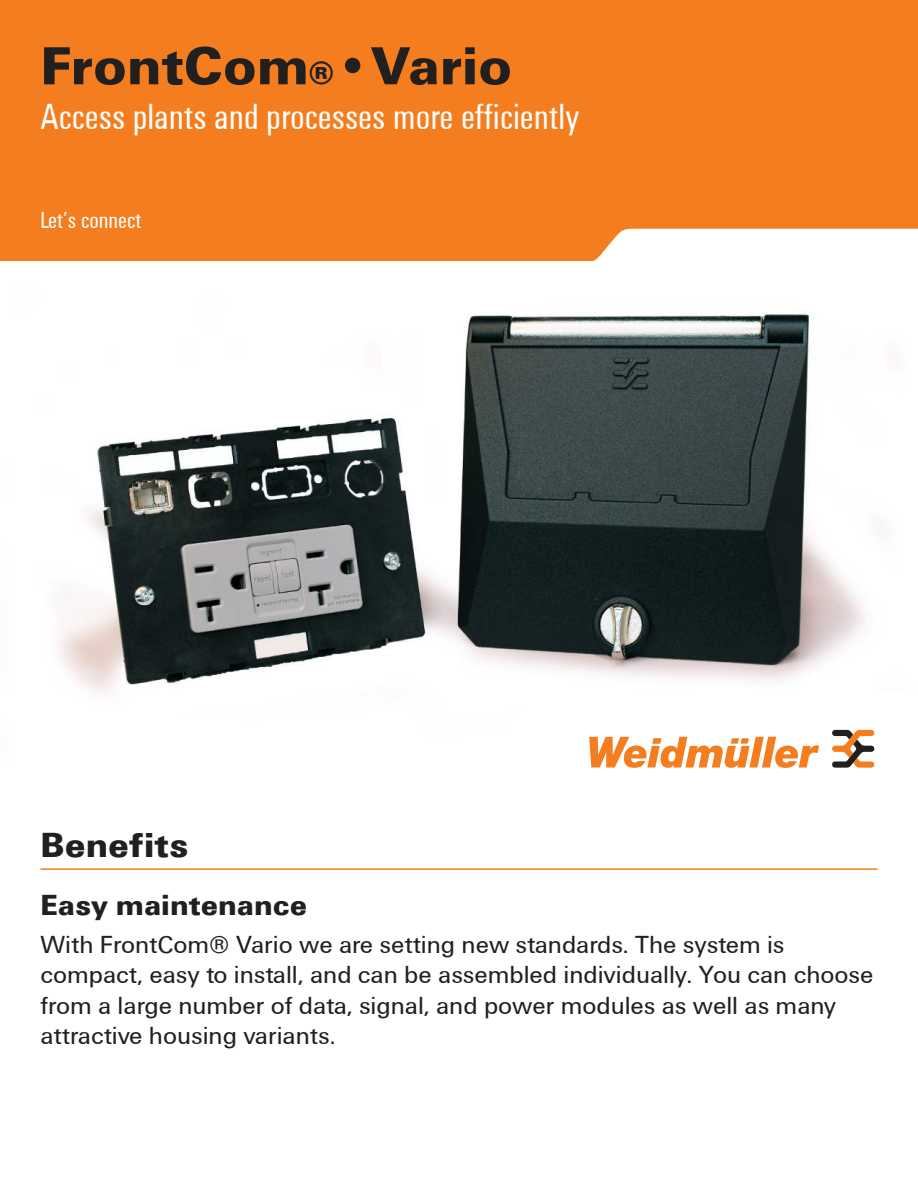
<style>
.page{position:relative;width:918px;height:1188px;background:#fff}
.page>*{position:absolute;margin:0;border:0;box-sizing:border-box;transform-origin:0 0}
.t1{font:700 55.5px "Weidmueller";color:#221f1f}
.t2{font:37.5px "Weidmueller Condensed";color:#fff}
.t3{font:700 36px "Weidmueller";color:#221f1f}
.t4{font:700 30px "Weidmueller";color:#221f1f}
.t5{font:25.5px/30.6px "Weidmueller";color:#221f1f}
.t6{font:24px "Weidmueller Condensed";color:#fff}
.s1{font-size:33px}
</style>
<div class="page">
<img style="left:0;top:260px;width:865px;height:432px">
<svg style="left:589px;top:737px;width:230px;height:31px"></svg>
<svg style="left:832px;top:730px;width:42px;height:38px"></svg>
<div style="left:0;top:0;width:918px;height:260px;background:#f47e1f"></div>
<hr style="left:41px;top:868px;width:837px;height:2px;background:#f47e1f">
<h1 class="t1" style="left:40px;top:46px;width:473px">FrontCom<span class="s1">®</span>•Vario</h1>
<h2 class="t2" style="left:40px;top:94px;width:541px">Access plants and processes more ef昀椀ciently</h2>
<p class="t6" style="left:40px;top:212px;width:103px">Let’s connect</p>
<h3 class="t3" style="left:40px;top:824px;width:150px">Bene昀椀ts</h3>
<p class="t4" style="left:40px;top:895px;width:268px">Easy maintenance</p>
<p class="t5" style="left:40px;top:931px;width:834px">With FrontCom® Vario we are setting new standards. The system is compact, easy to install, and can be assembled individually. You can choose from a large number of data, signal, and power modules as well as many attractive housing variants.</p>
</div>
